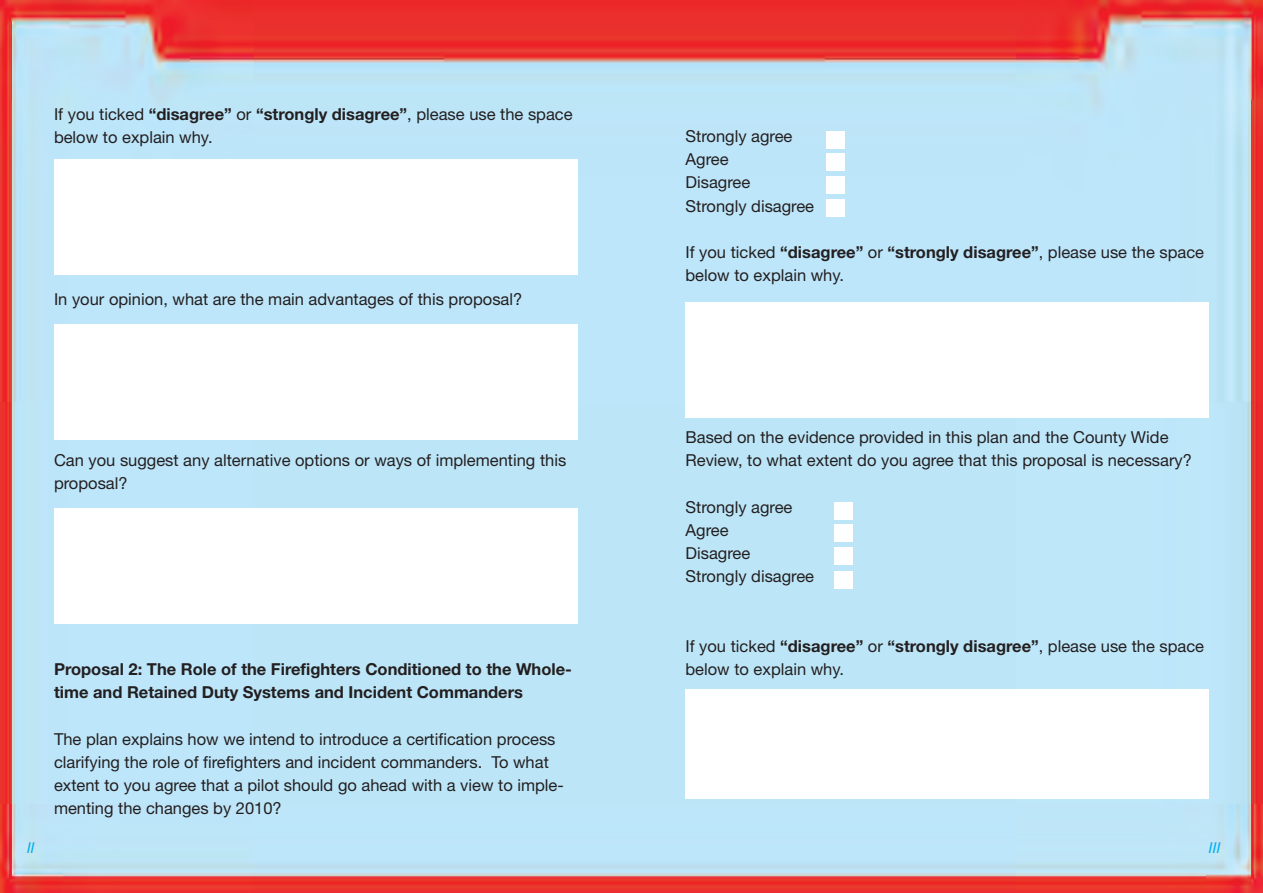
<style>
.page{position:relative;width:1263px;height:893px;background:#fff}
.page>*{position:absolute;margin:0;border:0;box-sizing:border-box;transform-origin:0 0}
.t1{font:16.5px/23.1px "Helvetica Neue";color:#231f20}
.t2{font:700 16.5px/23.7px "Helvetica Neue";color:#231f20}
.t3{font:italic 15px "Helvetica Neue";color:#00aeef}
.s1{font-weight:700}
</style>
<div class="page">
<img style="left:0;top:0;width:1262px;height:893px">
<div style="left:826px;top:200px;width:18px;height:17px;background:#fff"></div>
<div style="left:826px;top:176px;width:18px;height:18px;background:#fff"></div>
<div style="left:826px;top:153px;width:18px;height:17px;background:#fff"></div>
<div style="left:826px;top:131px;width:18px;height:18px;background:#fff"></div>
<div style="left:834px;top:571px;width:18px;height:17px;background:#fff"></div>
<div style="left:834px;top:547px;width:18px;height:18px;background:#fff"></div>
<div style="left:834px;top:524px;width:18px;height:18px;background:#fff"></div>
<div style="left:834px;top:502px;width:18px;height:18px;background:#fff"></div>
<div style="left:54px;top:159px;width:523px;height:116px;background:#fff"></div>
<div style="left:685px;top:302px;width:524px;height:116px;background:#fff"></div>
<div style="left:54px;top:324px;width:523px;height:116px;background:#fff"></div>
<div style="left:54px;top:508px;width:523px;height:116px;background:#fff"></div>
<div style="left:685px;top:689px;width:524px;height:109px;background:#fff"></div>
<p class="t1" style="left:54px;top:102px;width:520px">If you ticked <span class="s1">“disagree”</span> or <span class="s1">“strongly disagree”</span>, please use the space below to explain why.</p>
<p class="t1" style="left:54px;top:287px;width:470px">In your opinion, what are the main advantages of this proposal?</p>
<p class="t1" style="left:54px;top:449px;width:514px">Can you suggest any alternative options or ways of implementing this proposal?</p>
<p class="t3" style="left:27px;top:839px;width:9px">II</p>
<p class="t2" style="left:54px;top:656px;width:519px">Proposal 2: The Role of the Firefighters Conditioned to the Whole&shy;time and Retained Duty Systems and Incident Commanders</p>
<p class="t1" style="left:54px;top:727px;width:511px">The plan explains how we intend to introduce a certification process clarifying the role of firefighters and incident commanders. To what extent to you agree that a pilot should go ahead with a view to imple&shy;menting the changes by 2010?</p>
<p class="t1" style="left:685px;top:125px;width:130px">Strongly agree<br>Agree<br>Disagree<br>Strongly disagree</p>
<p class="t1" style="left:685px;top:240px;width:520px">If you ticked <span class="s1">“disagree”</span> or <span class="s1">“strongly disagree”</span>, please use the space below to explain why.</p>
<p class="t1" style="left:685px;top:425px;width:508px">Based on the evidence provided in this plan and the County Wide<br>Review, to what extent do you agree that this proposal is necessary?</p>
<p class="t1" style="left:685px;top:495px;width:130px">Strongly agree<br>Agree<br>Disagree<br>Strongly disagree</p>
<p class="t1" style="left:685px;top:634px;width:520px">If you ticked <span class="s1">“disagree”</span> or <span class="s1">“strongly disagree”</span>, please use the space below to explain why.</p>
<p class="t3" style="left:1209px;top:839px;width:13px">III</p>
</div>
